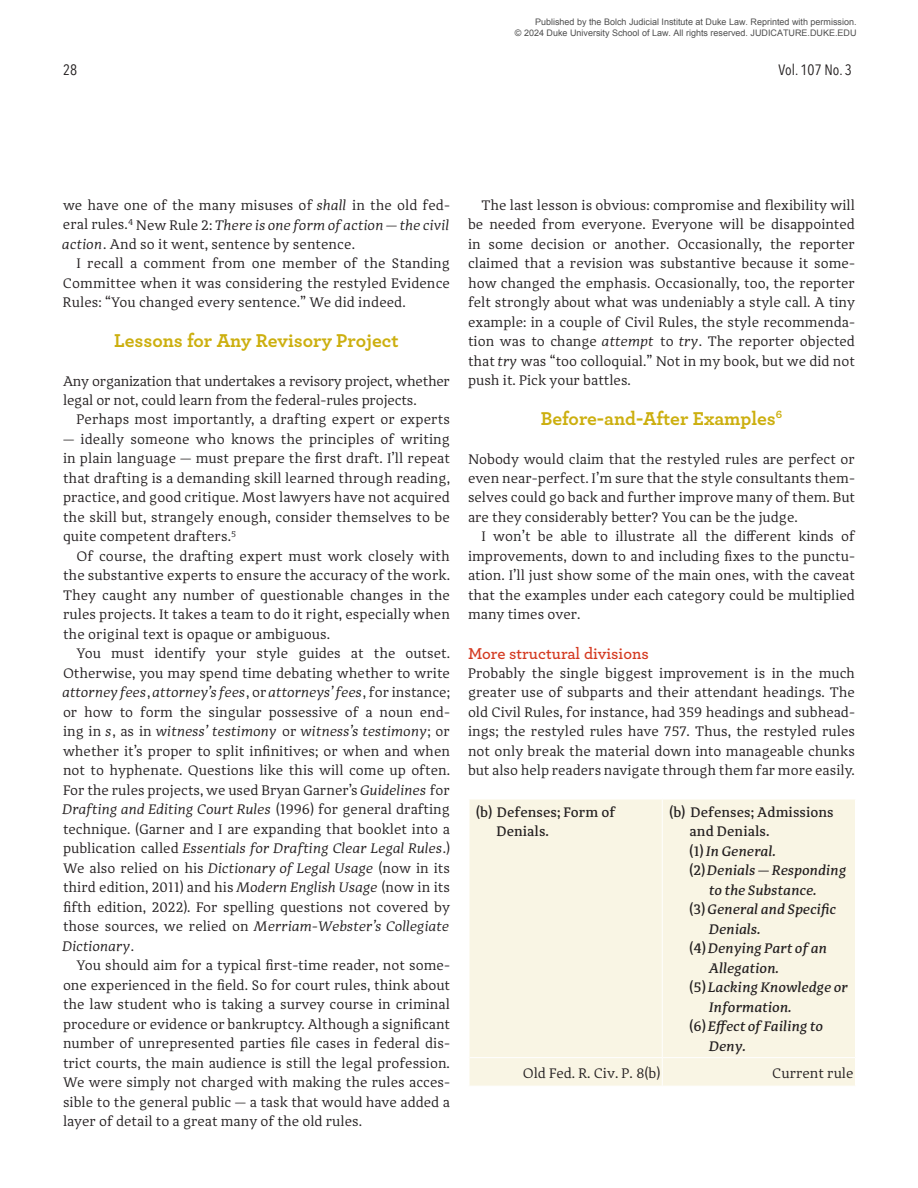
<style>
.page{position:relative;width:918px;height:1188px;background:#fff}
.page>*{position:absolute;margin:0;border:0;box-sizing:border-box;transform-origin:0 0}
.Sub_Head_Archer{font:700 19.5px "Archer";color:#ccaf0f}
.Subhead_3{font:600 16.5px "Archer";color:#d43a21}
.t1{font:15px "Avenir Next Condensed";color:#231f20}
.Feature_Text_P2{font:14.25px/19.5px "Adagio Serif";letter-spacing:.005em;color:#231f20;text-align:justify}
.Feature_Text_P1{font:14.25px/19.5px "Adagio Serif";letter-spacing:-.01em;color:#231f20;text-align:justify}
.Table_Text_bullet_2{font:italic 500 14.25px/19.5px "Adagio Serif";color:#231f20}
.Table_Text_bullet{font:500 14.25px/19.5px "Adagio Serif";color:#231f20}
.Table_Text{font:14.25px "Adagio Serif";color:#231f20}
.t2{font:9px/10.8px "Arial";color:rgb(0 0 0/.7);text-align:right}
.s1{font-style:italic}
.s2{font-style:normal}
</style>
<div class="page">
<div style="left:470px;top:800px;width:385px;height:286px;background:#f9f5e4"></div>
<hr style="left:662px;top:799px;width:1px;height:258px;background:#fff">
<hr style="left:470px;top:1057px;width:192px;height:1px;background:#fff">
<hr style="left:662px;top:1057px;width:193px;height:1px;background:#fff">
<svg style="left:662px;top:1058px;width:1px;height:28px"></svg>
<p class="t2" style="left:515px;top:17px;width:343px">Published by the Bolch Judicial Institute at Duke Law. Reprinted with permission.<br>© 2024 Duke University School of Law. All rights reserved. JUDICATURE.DUKE.EDU</p>
<p class="t1" style="left:63px;top:57px;width:16px">28</p>
<p class="t1" style="left:779px;top:57px;width:75px">Vol. 107 No. 3</p>
<p class="Feature_Text_P2" style="left:63px;top:196px;width:389px">we have one of the many misuses of <span class="s1">shall</span> in the old fed&shy;eral rules.<sup>4</sup> New Rule 2: <span class="s1">There is one form of action — the civil action</span>. And so it went, sentence by sentence.</p>
<p class="Feature_Text_P2" style="left:63px;top:254px;width:389px;text-indent:13px">I recall a comment from one member of the Standing Committee when it was considering the restyled Evidence Rules: “You changed every sentence.” We did indeed.</p>
<p class="Sub_Head_Archer" style="left:114px;top:325px;width:286px">Lessons for Any Revisory Project</p>
<p class="Feature_Text_P1" style="left:63px;top:371px;width:388px">Any organization that undertakes a revisory project, whether legal or not, could learn from the federal-rules projects.</p>
<p class="Feature_Text_P2" style="left:76px;top:410px;width:375px">Perhaps most importantly, a drafting expert or experts</p>
<p class="Feature_Text_P2" style="left:63px;top:430px;width:389px">— ideally someone who knows the principles of writing in plain language — must prepare the first draft. I’ll repeat that drafting is a demanding skill learned through reading, practice, and good critique. Most lawyers have not acquired the skill but, strangely enough, consider themselves to be quite competent drafters.<sup>5</sup></p>
<p class="Feature_Text_P2" style="left:63px;top:547px;width:389px;text-indent:13px">Of course, the drafting expert must work closely with the substantive experts to ensure the accuracy of the work.<br>They caught any number of questionable changes in the rules projects. It takes a team to do it right, especially when the original text is opaque or ambiguous.</p>
<p class="Feature_Text_P2" style="left:63px;top:644px;width:389px;text-indent:13px">You must identify your style guides at the outset.<br>Otherwise, you may spend time debating whether to write <span class="s1">attorney fees</span>, <span class="s1">attorney’s fees</span>, or <span class="s1">attorneys’ fees</span>, for instance; or how to form the singular possessive of a noun end&shy;ing in <span class="s1">s</span>, as in <span class="s1">witness’ testimony</span> or <span class="s1">witness’s testimony</span>; or whether it’s proper to split infinitives; or when and when not to hyphenate. Questions like this will come up often.<br>For the rules projects, we used Bryan Garner’s <span class="s1">Guidelines</span> for <span class="s1">Drafting and Editing Court Rules</span> (1996) for general drafting technique. (Garner and I are expanding that booklet into a publication called <span class="s1">Essentials for Drafting Clear Legal Rules</span>.)<br>We also relied on his <span class="s1">Dictionary of Legal Usage</span> (now in its third edition, 2011) and his <span class="s1">Modern English Usage</span> (now in its fifth edition, 2022). For spelling questions not covered by those sources, we relied on <span class="s1">Merriam-Webster’s Collegiate Dictionary</span>.</p>
<p class="Feature_Text_P2" style="left:63px;top:956px;width:389px;text-indent:13px">You should aim for a typical first-time reader, not some&shy;one experienced in the field. So for court rules, think about the law student who is taking a survey course in criminal procedure or evidence or bankruptcy. Although a significant number of unrepresented parties file cases in federal dis&shy;trict courts, the main audience is still the legal profession.<br>We were simply not charged with making the rules acces&shy;sible to the general public — a task that would have added a layer of detail to a great many of the old rules.</p>
<p class="Feature_Text_P2" style="left:468px;top:195px;width:389px;text-indent:13px">The last lesson is obvious: compromise and flexibility will be needed from everyone. Everyone will be disappointed in some decision or another. Occasionally, the reporter claimed that a revision was substantive because it some&shy;how changed the emphasis. Occasionally, too, the reporter felt strongly about what was undeniably a style call. A tiny example: in a couple of Civil Rules, the style recommenda&shy;tion was to change <span class="s1">attempt</span> to <span class="s1">try</span>. The reporter objected that <span class="s1">try</span> was “too colloquial.” Not in my book, but we did not push it. Pick your battles.</p>
<p class="Sub_Head_Archer" style="left:541px;top:403px;width:243px">Before-and-After Examples<sup>6</sup></p>
<p class="Feature_Text_P1" style="left:468px;top:449px;width:389px">Nobody would claim that the restyled rules are perfect or even near-perfect. I’m sure that the style consultants them&shy;selves could go back and further improve many of them. But are they considerably better? You can be the judge.</p>
<p class="Feature_Text_P2" style="left:468px;top:527px;width:389px;text-indent:13px">I won’t be able to illustrate all the different kinds of improvements, down to and including fixes to the punctu&shy;ation. I’ll just show some of the main ones, with the caveat that the examples under each category could be multiplied many times over.</p>
<p class="Subhead_3" style="left:468px;top:641px;width:182px">More structural divisions</p>
<p class="Feature_Text_P1" style="left:468px;top:664px;width:389px">Probably the single biggest improvement is in the much greater use of subparts and their attendant headings. The old Civil Rules, for instance, had 359 headings and subhead&shy;ings; the restyled rules have 757. Thus, the restyled rules not only break the material down into manageable chunks but also help readers navigate through them far more easily.</p>
<p class="Table_Text_bullet" style="left:496px;top:803px;width:120px;text-indent:-20px">(b) Defenses; Form of<br>Denials.</p>
<p class="Table_Text_bullet" style="left:690px;top:803px;width:146px;text-indent:-20px">(b) Defenses; Admissions and Denials.</p>
<p class="Table_Text_bullet_2" style="left:690px;top:842px;width:89px"><span class="s2">(1)</span> In General.</p>
<p class="Table_Text_bullet_2" style="left:710px;top:861px;width:139px;text-indent:-20px"><span class="s2">(2)</span> Denials — Responding to the Substance.</p>
<p class="Table_Text_bullet_2" style="left:710px;top:900px;width:128px;text-indent:-20px"><span class="s2">(3)</span> General and Specific<br>Denials.</p>
<p class="Table_Text_bullet_2" style="left:710px;top:939px;width:120px;text-indent:-20px"><span class="s2">(4)</span> Denying Part of an<br>Allegation.</p>
<p class="Table_Text_bullet_2" style="left:710px;top:978px;width:140px;text-indent:-20px"><span class="s2">(5)</span> Lacking Knowledge or<br>Information.</p>
<p class="Table_Text_bullet_2" style="left:710px;top:1017px;width:116px;text-indent:-20px"><span class="s2">(6)</span> Effect of Failing to<br>Deny.</p>
<p class="Table_Text" style="left:523px;top:1064px;width:139px">Old Fed. R. Civ. P. 8(b)</p>
<p class="Table_Text" style="left:772px;top:1064px;width:83px">Current rule</p>
</div>
